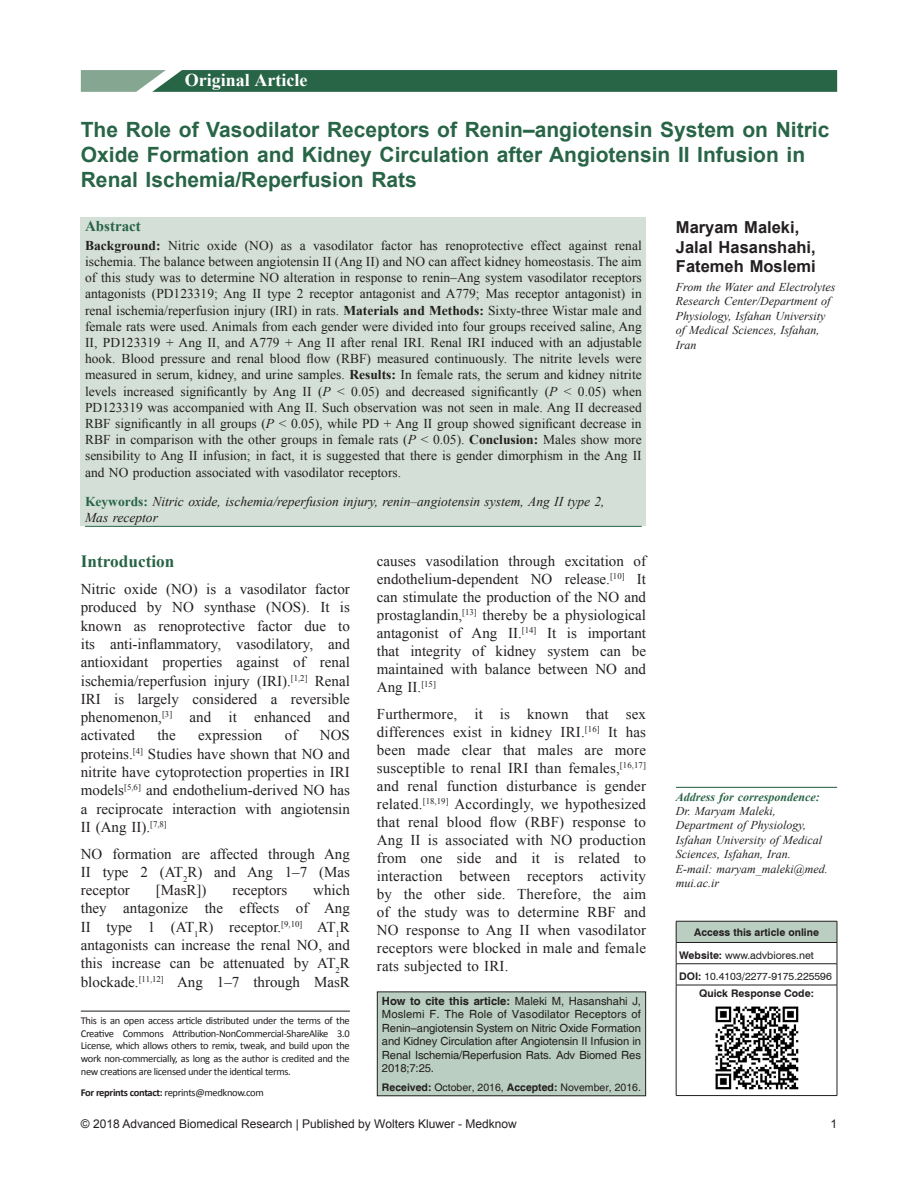
<style>
.page{position:relative;width:918px;height:1188px;background:#fff}
.page>*{position:absolute;margin:0;border:0;box-sizing:border-box;transform-origin:0 0}
.AT{font:700 21px/25.2px "Arial";color:#286446}
.AH{font:700 18px "Times New Roman";color:#fff}
.t1{font:700 17.25px "Times New Roman";color:#286446}
.AU{font:700 16.5px/19.5px "Arial";color:#231f20}
.TX{font:15px/18px "Times New Roman";color:#231f20;text-align:justify}
.ABSH{font:700 15px "Times New Roman";color:#286446}
.ABS{font:13.5px/16.2px "Times New Roman";color:#231f20;text-align:justify}
.KWD{font:italic 13.5px/16.2px "Times New Roman";color:#231f20}
.ADD{font:italic 12px/14.4px "Times New Roman";color:#231f20}
.AFF{font:italic 12px/14.4px "Times New Roman";color:#231f20}
.t2{font:12px "Arial";color:#231f20}
.HTC{font:11.25px/13.5px "Helvetica";letter-spacing:-.01em;color:#231f20;text-align:justify}
.OS{font:10.5px/12.6px "Calibri";letter-spacing:-.03em;color:#211d1e;text-align:justify}
.HIS{font:10.5px "Helvetica";color:#231f20}
.DOI{font:10.5px "Swiss 721 BT";color:#231f20}
.Website{font:10.5px "Swiss 721 BT";color:#231f20}
.ATAO{font:700 10.5px "Swiss 721 BT";color:#231f20}
.QRC{font:700 10.5px "Swiss 721 BT";color:#231f20}
.s1{font-weight:700}
.s2{font-style:italic}
.s3{font-weight:700;font-style:normal;color:#286446}
.s4{font-weight:700;color:#286446}
</style>
<div class="page">
<hr style="left:676px;top:787px;width:161px;height:1px;background:#286446">
<div style="left:81px;top:217px;width:565px;height:309px;background:#d3dfd7"></div>
<hr style="left:85px;top:526px;width:557px;height:1px;background:#286446">
<svg style="left:81px;top:70px;width:756px;height:22px;background:#376e52"></svg>
<div style="left:377px;top:992px;width:269px;height:104px;background:#bacec1"></div>
<div style="left:377px;top:991px;width:269px;height:105px;border:1px solid #231f20"></div>
<hr style="left:81px;top:1011px;width:269px;height:1px;background:#211d1e">
<div style="left:676px;top:921px;width:161px;height:21px;background:#bacec1"></div>
<hr style="left:676px;top:942px;width:161px;height:1px;background:#231f20">
<hr style="left:676px;top:963px;width:161px;height:1px;background:#231f20">
<hr style="left:676px;top:985px;width:161px;height:1px;background:#231f20">
<hr style="left:676px;top:921px;width:161px;height:1px;background:#231f20">
<svg style="left:676px;top:921px;width:1px;height:64px"></svg>
<svg style="left:837px;top:921px;width:1px;height:64px"></svg>
<hr style="left:676px;top:985px;width:1px;height:110px;background:#231f20">
<hr style="left:837px;top:985px;width:1px;height:110px;background:#231f20">
<hr style="left:676px;top:1095px;width:161px;height:1px;background:#231f20">
<img style="left:715px;top:1006px;width:84px;height:84px">
<p class="AH" style="left:185px;top:67px;width:124px">Original Article</p>
<p class="AT" style="left:81px;top:118px;width:750px">The Role of Vasodilator Receptors of Renin–angiotensin System on Nitric<br>Oxide Formation and Kidney Circulation after Angiotensin II Infusion in<br>Renal Ischemia/Reperfusion Rats</p>
<p class="ABSH" style="left:85px;top:216px;width:57px">Abstract</p>
<p class="ABS" style="left:85px;top:237px;width:558px"><span class="s1">Background:</span> Nitric oxide (NO) as a vasodilator factor has renoprotective effect against renal ischemia. The balance between angiotensin II (Ang II) and NO can affect kidney homeostasis. The aim of this study was to determine NO alteration in response to renin–Ang system vasodilator receptors antagonists (PD123319; Ang II type 2 receptor antagonist and A779; Mas receptor antagonist) in renal ischemia/reperfusion injury (IRI) in rats. <span class="s1">Materials and Methods:</span> Sixty‑three Wistar male and female rats were used. Animals from each gender were divided into four groups received saline, Ang II, PD123319 + Ang II, and A779 + Ang II after renal IRI. Renal IRI induced with an adjustable hook. Blood pressure and renal blood flow (RBF) measured continuously. The nitrite levels were measured in serum, kidney, and urine samples. <span class="s1">Results:</span> In female rats, the serum and kidney nitrite levels increased significantly by Ang II (<span class="s2">P</span> &lt; 0.05) and decreased significantly (<span class="s2">P</span> &lt; 0.05) when PD123319 was accompanied with Ang II. Such observation was not seen in male. Ang II decreased RBF significantly in all groups (<span class="s2">P</span> &lt; 0.05), while PD + Ang II group showed significant decrease in RBF in comparison with the other groups in female rats (<span class="s2">P</span> &lt; 0.05). <span class="s1">Conclusion:</span> Males show more sensibility to Ang II infusion; in fact, it is suggested that there is gender dimorphism in the Ang II and NO production associated with vasodilator receptors.</p>
<p class="KWD" style="left:85px;top:493px;width:521px"><span class="s3">Keywords:</span> Nitric oxide, ischemia/reperfusion injury, renin–angiotensin system, Ang II type 2,<br>Mas receptor</p>
<h1 class="t1" style="left:81px;top:549px;width:95px">Introduction</h1>
<p class="TX" style="left:81px;top:580px;width:271px">Nitric oxide (NO) is a vasodilator factor produced by NO synthase (NOS). It is known as renoprotective factor due to its anti‑inflammatory, vasodilatory, and antioxidant properties against of renal ischemia/reperfusion injury (IRI).<sup>[1,2]</sup> Renal IRI is largely considered a reversible phenomenon,<sup>[3]</sup> and it enhanced and activated</p>
<p class="TX" style="left:157px;top:726px;width:20px">the</p>
<p class="TX" style="left:198px;top:726px;width:66px">expression</p>
<p class="TX" style="left:285px;top:726px;width:14px">of</p>
<p class="TX" style="left:81px;top:726px;width:271px;text-indent:239px">NOS proteins.<sup>[4]</sup> Studies have shown that NO and nitrite have cytoprotection properties in IRI models<sup>[5,6]</sup> and endothelium‑derived NO has a reciprocate interaction with angiotensin II (Ang II).<sup>[7,8]</sup></p>
<p class="TX" style="left:81px;top:844px;width:271px">NO formation are affected through Ang II type 2 (AT<sub>2</sub>R) and Ang 1–7 (Mas receptor</p>
<p class="TX" style="left:81px;top:881px;width:271px;text-indent:232px">which they antagonize the effects of Ang II type 1 (AT<sub>1</sub>R) receptor.<sup>[9,10]</sup> AT<sub>1</sub>R antagonists can increase the renal NO, and this increase can be attenuated by AT<sub>2</sub>R blockade.<sup>[11,12]</sup> Ang 1–7 through MasR</p>
<p class="TX" style="left:156px;top:881px;width:52px">[MasR])</p>
<p class="TX" style="left:232px;top:881px;width:56px">receptors</p>
<p class="OS" style="left:81px;top:1014px;width:271px">This is an open access article distributed under the terms of the Creative Commons Attribution-NonCommercial-ShareAlike 3.0<br>License, which allows others to remix, tweak, and build upon the work non-commercially, as long as the author is credited and the new creations are licensed under the identical terms.</p>
<p class="OS" style="left:81px;top:1086px;width:185px"><span class="s1">For reprints contact:</span> reprints@medknow.com</p>
<p class="TX" style="left:377px;top:552px;width:271px">causes vasodilation through excitation of endothelium‑dependent NO release.<sup>[10]</sup> It can stimulate the production of the NO and prostaglandin,<sup>[13]</sup> thereby be a physiological antagonist of Ang II.<sup>[14]</sup> It is important that integrity of kidney system can be maintained with balance between NO and Ang II.<sup>[15]</sup></p>
<p class="TX" style="left:377px;top:704px;width:271px">Furthermore, it is known that sex differences exist in kidney IRI.<sup>[16]</sup> It has been made clear that males are more susceptible to renal IRI than females,<sup>[16,17] </sup>and renal function disturbance is gender related.<sup>[18,19]</sup> Accordingly, we hypothesized that renal blood flow (RBF) response to Ang II is associated with NO production from one side and it is related to interaction between receptors activity by the other side. Therefore, the aim of the study was to determine RBF and NO response to Ang II when vasodilator receptors were blocked in male and female rats subjected to IRI.</p>
<p class="HTC" style="left:382px;top:994px;width:261px"><span class="s1">How to cite this article:</span> Maleki M, Hasanshahi J, Moslemi F. The Role of Vasodilator Receptors of Renin–angiotensin System on Nitric Oxide Formation and Kidney Circulation after Angiotensin II Infusion in Renal Ischemia/Reperfusion Rats. Adv Biomed Res 2018;7:25.</p>
<p class="HIS" style="left:382px;top:1081px;width:261px"><span class="s1">Received:</span> October, 2016, <span class="s1">Accepted:</span> November, 2016.</p>
<p class="AU" style="left:676px;top:218px;width:141px">Maryam Maleki,<br>Jalal Hasanshahi,<br>Fatemeh Moslemi</p>
<p class="AFF" style="left:676px;top:279px;width:161px">From the Water and Electrolytes<br>Research Center/Department of<br>Physiology, Isfahan University of Medical Sciences, Isfahan,<br>Iran</p>
<p class="ADD" style="left:676px;top:789px;width:153px"><span class="s4">Address for correspondence:<br></span>Dr. Maryam Maleki,<br>Department of Physiology,<br>Isfahan University of Medical<br>Sciences, Isfahan, Iran.<br>E‑mail: maryam_maleki@med. mui.ac.ir</p>
<p class="ATAO" style="left:694px;top:925px;width:126px">Access this article online</p>
<p class="Website" style="left:679px;top:948px;width:136px"><span class="s1">Website:</span> www.advbiores.net</p>
<p class="DOI" style="left:679px;top:969px;width:154px"><span class="s1">DOI:</span> 10.4103/2277-9175.225596</p>
<p class="QRC" style="left:699px;top:986px;width:116px">Quick Response Code:</p>
<p class="t2" style="left:81px;top:1116px;width:437px">© 2018 Advanced Biomedical Research | Published by Wolters Kluwer - Medknow</p>
<p class="t2" style="left:830px;top:1116px;width:8px">1</p>
</div>
